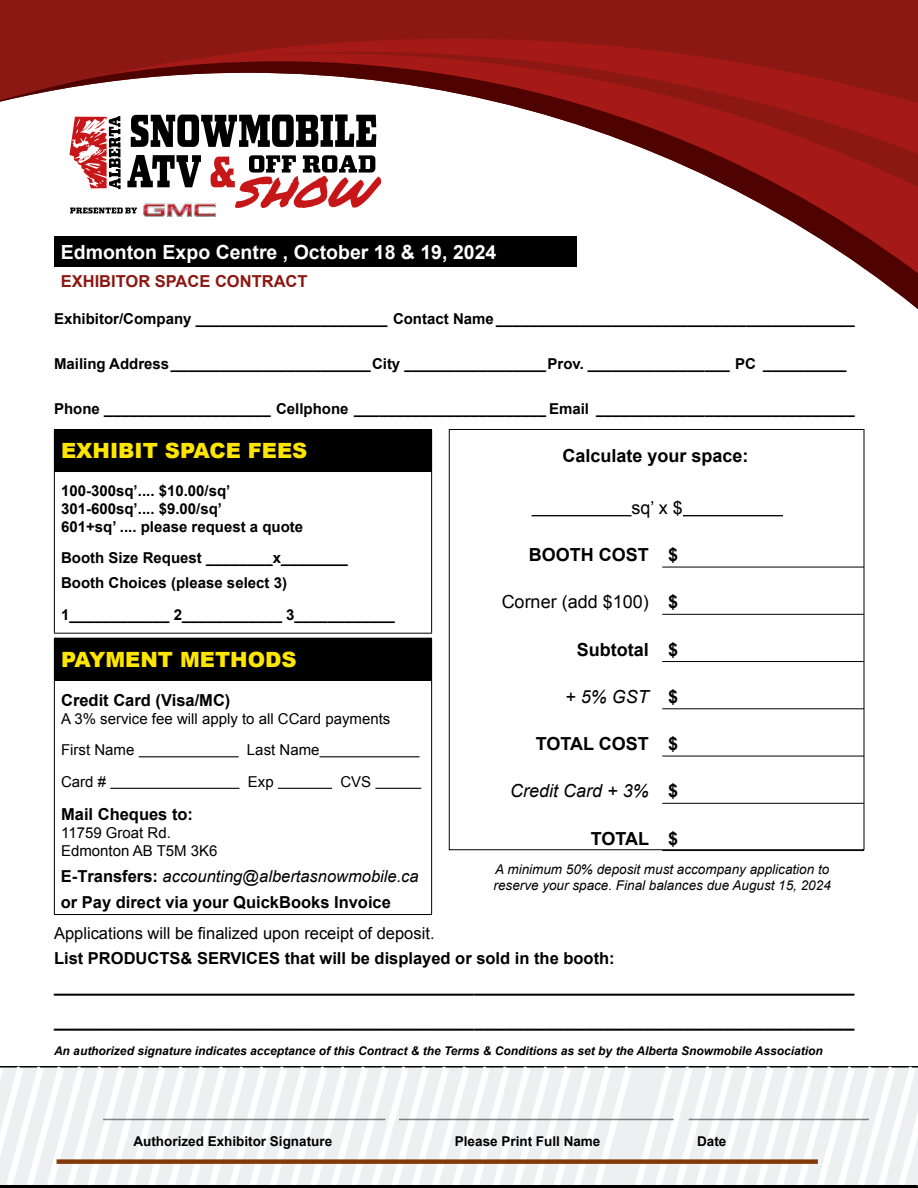
<style>
.page{position:relative;width:918px;height:1188px;background:#fff}
.page>*{position:absolute;margin:0;border:0;box-sizing:border-box;transform-origin:0 0}
.t1{font:900 21px "Arial";color:#ffe600}
.t2{font:700 19.5px "Arial";color:#fff}
.t3{font:700 18px/35.1px "Arial";color:#000}
.t4{font:18px "Arial";color:#000}
.t5{font:italic 18px "Arial";color:#000}
.t6{font:700 16.5px/25.2px "Arial";color:#000}
.t7{font:16.5px "Arial";color:#000}
.t8{font:700 16.5px "Arial";color:#8b1812}
.t9{font:700 15px/18px "Arial";color:#000}
.t10{font:15px/31.5px "Arial";color:#000}
.t11{font:italic 13.5px/16.2px "Arial";color:#000}
.t12{font:700 13.5px "Arial";color:#000}
.t13{font:italic 700 12px "Arial";color:#000}
.s1{font-weight:700}
.s2{font-weight:700;font-style:normal}
.s3{font-weight:400;font-style:italic}
</style>
<div class="page">
<img style="left:0;top:1066px;width:918px;height:122px">
<div style="left:54px;top:429px;width:378px;height:43px;background:#000"></div>
<hr style="left:54px;top:472px;width:1px;height:161px;background:#000">
<hr style="left:431px;top:472px;width:1px;height:161px;background:#000">
<hr style="left:54px;top:633px;width:378px;height:1px;background:#000">
<div style="left:54px;top:638px;width:378px;height:42px;background:#000"></div>
<hr style="left:54px;top:680px;width:378px;height:1px;background:#000">
<hr style="left:54px;top:681px;width:1px;height:233px;background:#000">
<hr style="left:431px;top:681px;width:1px;height:233px;background:#000">
<hr style="left:54px;top:914px;width:378px;height:1px;background:#000">
<hr style="left:139px;top:756px;width:100px;height:1px;background:#000">
<hr style="left:320px;top:756px;width:100px;height:1px;background:#000">
<hr style="left:110px;top:788px;width:130px;height:1px;background:#000">
<hr style="left:278px;top:788px;width:54px;height:1px;background:#000">
<hr style="left:375px;top:788px;width:46px;height:1px;background:#000">
<hr style="left:662px;top:567px;width:202px;height:1px;background:#000">
<hr style="left:662px;top:614px;width:202px;height:1px;background:#000">
<hr style="left:662px;top:661px;width:202px;height:1px;background:#000">
<hr style="left:662px;top:708px;width:202px;height:1px;background:#000">
<hr style="left:662px;top:756px;width:202px;height:1px;background:#000">
<hr style="left:662px;top:803px;width:202px;height:1px;background:#000">
<hr style="left:662px;top:850px;width:202px;height:1px;background:#000">
<hr style="left:532px;top:515px;width:100px;height:1px;background:#000">
<hr style="left:683px;top:515px;width:100px;height:1px;background:#000">
<svg style="left:54px;top:193px;width:864px;height:80px"></svg>
<svg style="left:0;top:0;width:918px;height:193px;fill:#8b1812"></svg>
<svg style="left:234px;top:51px;width:684px;height:136px"></svg>
<svg style="left:69px;top:116px;width:52px;height:73px"></svg>
<svg style="left:131px;top:114px;width:245px;height:33px"></svg>
<svg style="left:127px;top:155px;width:74px;height:32px"></svg>
<svg style="left:211px;top:155px;width:170px;height:53px"></svg>
<svg style="left:70px;top:208px;width:67px;height:5px"></svg>
<img style="left:142px;top:202px;width:75px;height:15px">
<div style="left:54px;top:237px;width:523px;height:30px;background:#000"></div>
<h2 class="t2" style="left:61px;top:239px;width:437px">Edmonton Expo Centre , October 18 &amp; 19, 2024</h2>
<p class="t8" style="left:61px;top:271px;width:248px">EXHIBITOR SPACE CONTRACT</p>
<p class="t9" style="left:54px;top:310px;width:802px">Exhibitor/Company _______________________ Contact Name ___________________________________________</p>
<p class="t9" style="left:54px;top:355px;width:794px">Mailing Address________________________City _________________Prov. _________________ PC __________</p>
<p class="t9" style="left:54px;top:400px;width:802px">Phone ____________________ Cellphone _______________________ Email _______________________________</p>
<h1 class="t1" style="left:61px;top:435px;width:248px">EXHIBIT SPACE FEES</h1>
<p class="t9" style="left:61px;top:482px;width:244px">100-300sq’.... $10.00/sq’<br>301-600sq’.... $9.00/sq’<br>601+sq’ .... please request a quote</p>
<p class="t9" style="left:61px;top:546px;width:288px;line-height:24.8px">Booth Size Request ________x________<br>Booth Choices (please select 3)</p>
<p class="t9" style="left:61px;top:606px;width:335px">1____________ 2____________ 3____________</p>
<h1 class="t1" style="left:61px;top:644px;width:237px">PAYMENT METHODS</h1>
<p class="t6" style="left:61px;top:688px;width:171px">Credit Card (Visa/MC)</p>
<p class="t10" style="left:61px;top:703px;width:331px">A 3% service fee will apply to all CCard payments<br>First Name</p>
<p class="t3" style="left:562px;top:439px;width:188px">Calculate your space:</p>
<p class="t4" style="left:632px;top:496px;width:53px">sq’ x $</p>
<p class="t3" style="left:529px;top:538px;width:151px">BOOTH COST $</p>
<p class="t4" style="left:502px;top:590px;width:178px">Corner (add $100) <span class="s1">$</span></p>
<p class="t3" style="left:577px;top:632px;width:103px">Subtotal $</p>
<p class="t5" style="left:565px;top:685px;width:115px">+ 5% GST <span class="s2">$</span></p>
<p class="t3" style="left:536px;top:727px;width:144px">TOTAL COST $</p>
<p class="t5" style="left:510px;top:779px;width:170px">Credit Card + 3% <span class="s2">$</span></p>
<p class="t3" style="left:591px;top:821px;width:89px">TOTAL $</p>
<p class="t11" style="left:494px;top:861px;width:339px">A minimum 50% deposit must accompany application to reserve your space. Final balances due August 15, 2024</p>
<p class="t10" style="left:247px;top:734px;width:74px">Last Name</p>
<p class="t10" style="left:61px;top:766px;width:47px">Card #</p>
<p class="t10" style="left:248px;top:766px;width:27px">Exp</p>
<p class="t10" style="left:340px;top:766px;width:32px">CVS</p>
<p class="t6" style="left:61px;top:802px;width:134px">Mail Cheques to:</p>
<p class="t10" style="left:61px;top:824px;width:158px;line-height:18px">11759 Groat Rd.<br>Edmonton AB T5M 3K6</p>
<p class="t6" style="left:61px;top:865px;width:359px">E-Transfers: <span class="s3">accounting@albertasnowmobile.ca </span>or Pay direct via your QuickBooks Invoice</p>
<p class="t7" style="left:54px;top:922px;width:382px">Applications will be finalized upon receipt of deposit.</p>
<p class="t6" style="left:54px;top:946px;width:562px">List PRODUCTS&amp; SERVICES that will be displayed or sold in the booth:</p>
<p class="t3" style="left:54px;top:969px;width:802px">________________________________________________________________________________ ________________________________________________________________________________</p>
<p class="t13" style="left:54px;top:1043px;width:770px">An authorized signature indicates acceptance of this Contract &amp; the Terms &amp; Conditions as set by the Alberta Snowmobile Association</p>
<p class="t12" style="left:133px;top:1133px;width:200px">Authorized Exhibitor Signature</p>
<p class="t12" style="left:455px;top:1133px;width:147px">Please Print Full Name</p>
<p class="t12" style="left:697px;top:1133px;width:31px">Date</p>
</div>
